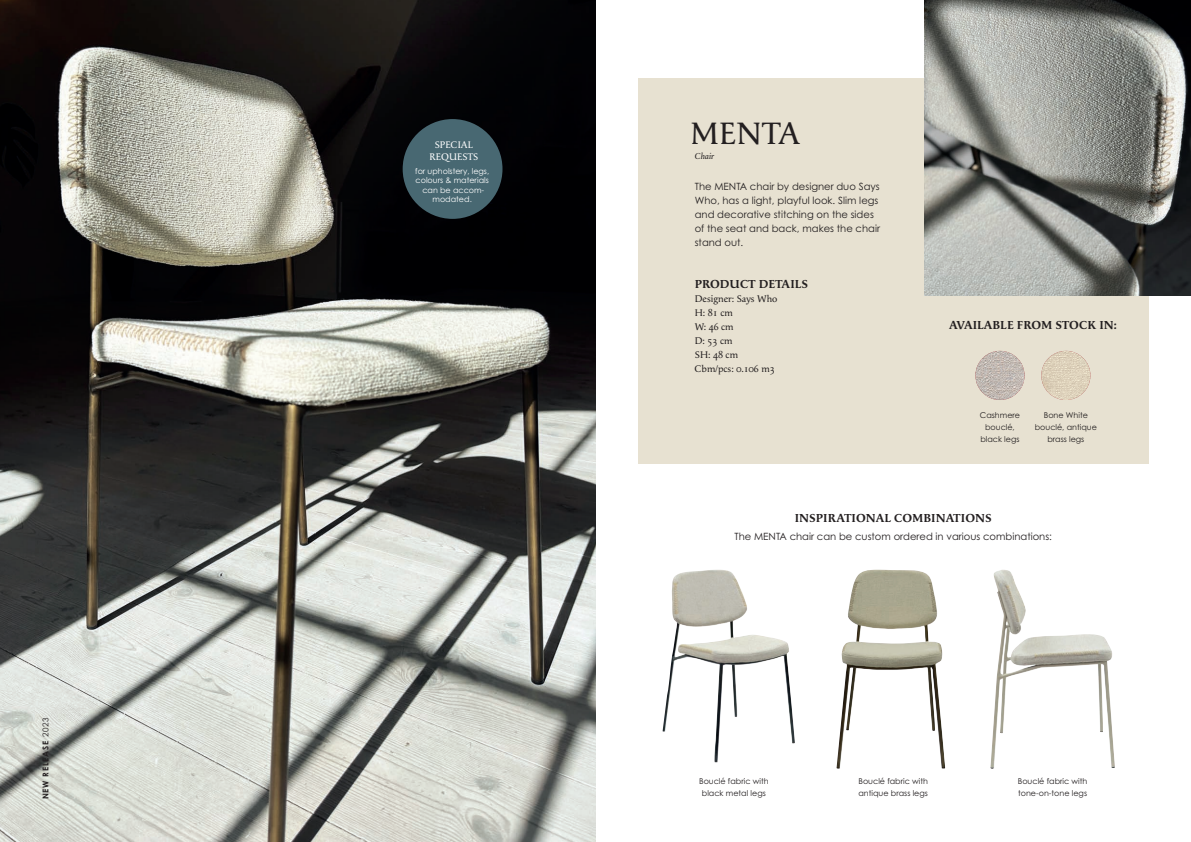
<style>
.page{position:relative;width:1191px;height:842px;background:#fff}
.page>*{position:absolute;margin:0;border:0;box-sizing:border-box;transform-origin:0 0}
.t1{font:32px "Apolline Std";color:#231f20}
.t2{font:700 12px "Apolline Std";color:#231f20}
.t3{font:10px/14px "Century Gothic Pro";color:#231f20}
.t4{font:10px "Apolline Std";color:#231f20}
.t5{font:9.9px/11.9px "Apolline Std";color:#fff;text-align:center}
.t6{font:italic 9px "Apolline Std";color:#231f20}
.t7{font:8px/12px "Century Gothic Pro";color:#231f20;text-align:center}
.t8{font:8px/9.6px "Century Gothic Pro";color:#fff;text-align:center}
.Produkttekst_manchet{font:700 8px "Century Gothic Pro";letter-spacing:.1em;color:#231f20}
.s1{font-weight:400}
</style>
<div class="page">
<div style="left:638px;top:78px;width:510px;height:386px;background:#e7e1d1"></div>
<img style="left:836px;top:570px;width:109px;height:199px">
<img style="left:0;top:0;width:595px;height:842px">
<img style="left:662px;top:570px;width:133px;height:192px">
<img style="left:990px;top:570px;width:125px;height:199px">
<img style="left:924px;top:0;width:267px;height:295px">
<div style="left:403px;top:119px;width:99px;height:100px;background:#486872;border-radius:50%"></div>
<img style="left:975px;top:351px;width:49px;height:49px;border-radius:25px">
<img style="left:1041px;top:351px;width:49px;height:49px;border-radius:25px">
<p class="Produkttekst_manchet" style="left:41px;top:799px;width:84px;rotate:-90deg">NEW RELEASE <span class="s1">2023</span></p>
<p class="t5" style="left:429px;top:139px;width:50px">SPECIAL<br>REQUESTS</p>
<p class="t8" style="left:415px;top:166px;width:76px">for upholstery, legs, colours &amp; materials can be accom&shy;modated.</p>
<p class="t1" style="left:690px;top:115px;width:111px">MENTA</p>
<p class="t3" style="left:694px;top:179px;width:187px">The MENTA chair by designer duo Says<br>Who, has a light, playful look. Slim legs and decorative stitching on the sides of the seat and back, makes the chair stand out.</p>
<p class="t2" style="left:694px;top:277px;width:115px">PRODUCT DETAILS</p>
<p class="t4" style="left:694px;top:293px;width:84px">Designer: Says Who</p>
<p class="t4" style="left:694px;top:307px;width:40px">H: 81 cm</p>
<p class="t4" style="left:694px;top:321px;width:40px">W: 46 cm</p>
<p class="t4" style="left:694px;top:335px;width:39px">D: 53 cm</p>
<p class="t4" style="left:694px;top:349px;width:45px">SH: 48 cm</p>
<p class="t4" style="left:694px;top:363px;width:81px">Cbm/pcs: 0.106 m3</p>
<p class="t6" style="left:694px;top:151px;width:21px">Chair</p>
<p class="t2" style="left:949px;top:318px;width:169px">AVAILABLE FROM STOCK IN:</p>
<p class="t7" style="left:979px;top:409px;width:42px">Cashmere bouclé, black legs</p>
<p class="t7" style="left:1034px;top:409px;width:64px">Bone White bouclé, antique brass legs</p>
<p class="t2" style="left:794px;top:511px;width:198px">INSPIRATIONAL COMBINATIONS</p>
<p class="t3" style="left:734px;top:529px;width:319px">The MENTA chair can be custom ordered in various combinations:</p>
<p class="t7" style="left:699px;top:775px;width:71px">Bouclé fabric with black metal legs</p>
<p class="t7" style="left:858px;top:775px;width:71px;text-align:left">Bouclé fabric with antique brass legs</p>
<p class="t7" style="left:1017px;top:775px;width:71px;text-align:left">Bouclé fabric with tone-on-tone legs</p>
</div>
